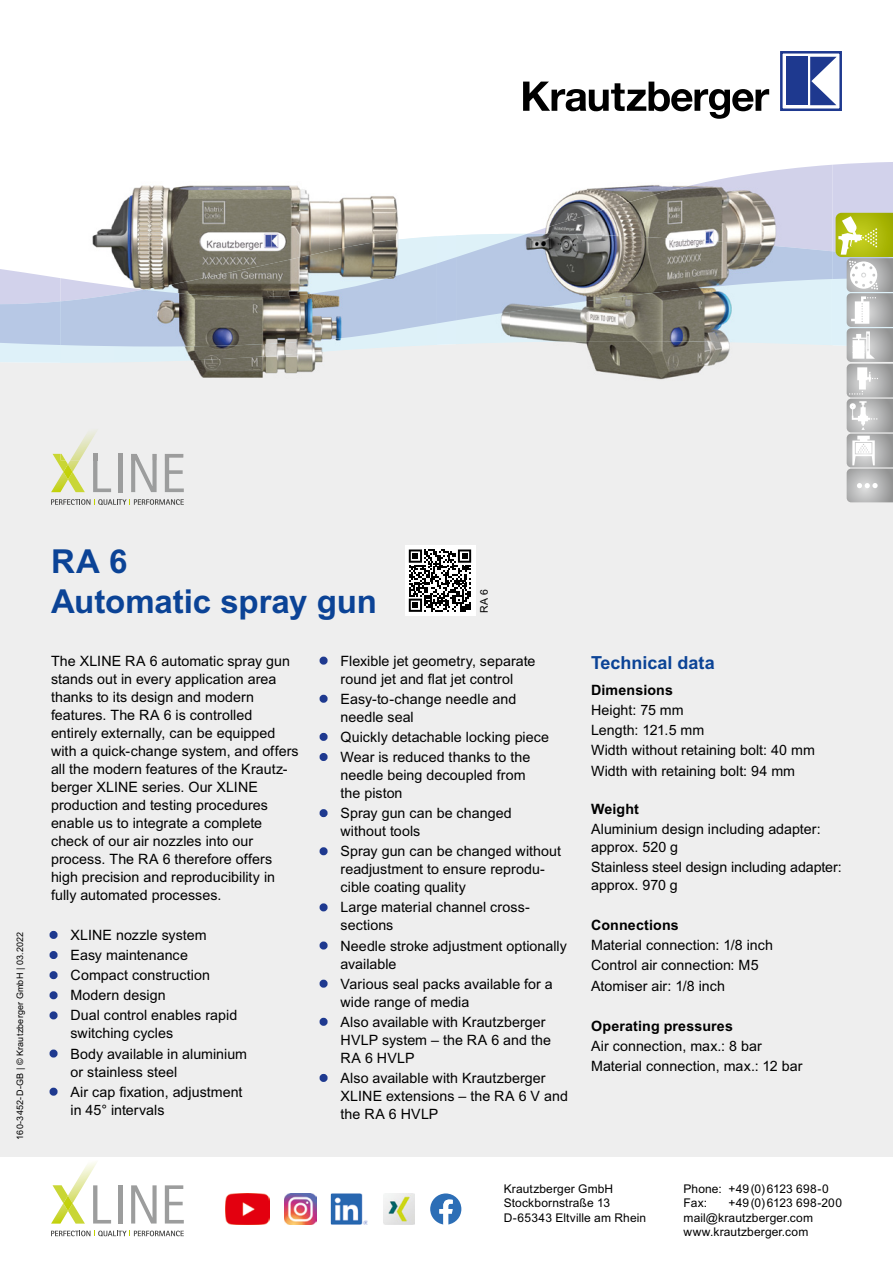
<style>
.page{position:relative;width:893px;height:1263px;background:#fff}
.page>*{position:absolute;margin:0;border:0;box-sizing:border-box;transform-origin:0 0}
.t1{font:700 33px/39.6px "Arial";letter-spacing:-.005em;color:#0b4396}
.t2{font:700 18px "Arial";color:#0b4396}
.t3{font:14.25px/18px "Arial";letter-spacing:.005em;color:#000}
.t4{font:700 14.25px "Arial";letter-spacing:.01em;color:#000}
.t5{font:12px/14.4px "Arial";letter-spacing:.01em;color:#000}
.t6{font:10.5px "Arial";color:#000}
.t7{font:9px "Arial";letter-spacing:.02em;color:#000}
.s1{color:#1e398f}
</style>
<div class="page">
<div style="left:0;top:307px;width:893px;height:850px;background:#eee"></div>
<svg style="left:437px;top:162px;width:456px;height:89px;fill:#d2d2eb"></svg>
<svg style="left:0;top:251px;width:836px;height:94px"></svg>
<svg style="left:523px;top:82px;width:246px;height:37px"></svg>
<svg style="left:780px;top:51px;width:62px;height:60px"></svg>
<div style="left:786px;top:57px;width:22px;height:48px;background:#1e398f"></div>
<svg style="left:810px;top:57px;width:27px;height:48px"></svg>
<svg style="left:49px;top:930px;width:9px;height:90px"></svg>
<svg style="left:49px;top:1049px;width:9px;height:9px"></svg>
<svg style="left:49px;top:1087px;width:9px;height:9px"></svg>
<svg style="left:319px;top:656px;width:9px;height:9px"></svg>
<svg style="left:319px;top:694px;width:9px;height:9px"></svg>
<svg style="left:319px;top:732px;width:9px;height:29px"></svg>
<svg style="left:319px;top:809px;width:9px;height:9px"></svg>
<svg style="left:319px;top:847px;width:9px;height:9px"></svg>
<svg style="left:319px;top:903px;width:9px;height:9px"></svg>
<svg style="left:319px;top:941px;width:9px;height:9px"></svg>
<svg style="left:319px;top:979px;width:9px;height:9px"></svg>
<svg style="left:319px;top:1017px;width:9px;height:9px"></svg>
<svg style="left:319px;top:1073px;width:9px;height:9px"></svg>
<svg style="left:51px;top:499px;width:133px;height:6px"></svg>
<div style="left:118px;top:454px;width:5px;height:38px;background:#9c9d9d"></div>
<svg style="left:131px;top:460px;width:26px;height:32px"></svg>
<svg style="left:165px;top:460px;width:19px;height:32px"></svg>
<div style="left:405px;top:546px;width:70px;height:70px;background:#fff"></div>
<svg style="left:409px;top:549px;width:62px;height:63px"></svg>
<img style="left:456px;top:162px;width:376px;height:150px">
<img style="left:456px;top:344px;width:274px;height:36px">
<img style="left:456px;top:234px;width:71px;height:23px">
<img style="left:509px;top:279px;width:323px;height:66px">
<img style="left:456px;top:312px;width:54px;height:32px">
<img style="left:527px;top:165px;width:305px;height:86px">
<img style="left:61px;top:185px;width:268px;height:78px">
<img style="left:329px;top:196px;width:70px;height:40px">
<img style="left:61px;top:361px;width:262px;height:99px">
<img style="left:168px;top:236px;width:269px;height:125px">
<img style="left:114px;top:346px;width:54px;height:16px">
<img style="left:61px;top:346px;width:53px;height:17px">
<img style="left:61px;top:263px;width:376px;height:83px">
<svg style="left:93px;top:454px;width:18px;height:38px"></svg>
<svg style="left:118px;top:454px;width:5px;height:6px"></svg>
<img style="left:131px;top:454px;width:26px;height:6px">
<img style="left:165px;top:454px;width:18px;height:6px">
<svg style="left:51px;top:454px;width:34px;height:38px"></svg>
<img style="left:70px;top:429px;width:28px;height:31px">
<svg style="left:430px;top:1193px;width:31px;height:32px"></svg>
<img style="left:285px;top:1193px;width:31px;height:32px">
<img style="left:383px;top:1193px;width:31px;height:32px">
<img style="left:225px;top:1193px;width:44px;height:32px">
<img style="left:331px;top:1193px;width:36px;height:32px">
<img style="left:333px;top:1196px;width:27px;height:26px">
<svg style="left:51px;top:1230px;width:133px;height:6px"></svg>
<div style="left:118px;top:1185px;width:5px;height:38px;background:#9c9d9d"></div>
<svg style="left:131px;top:1185px;width:26px;height:38px"></svg>
<svg style="left:165px;top:1185px;width:19px;height:38px"></svg>
<svg style="left:51px;top:1162px;width:60px;height:61px"></svg>
<svg style="left:836px;top:213px;width:57px;height:289px"></svg>
<p class="t7" style="left:15px;top:1140px;width:210px;rotate:-90deg">160-3452-D-GB | © Krautzberger GmbH | 03.2022</p>
<h1 class="t1" style="left:51px;top:542px;width:327px">RA 6<br>Automatic spray gun</h1>
<p class="t6" style="left:478px;top:613px;width:25px;rotate:-90deg">RA 6</p>
<p class="t3" style="left:51px;top:652px;width:249px">The XLINE RA 6 automatic spray gun stands out in every application area thanks to its design and modern features. The RA 6 is controlled entirely externally, can be equipped with a quick-change system, and offers all the modern features of the Krautz&shy;berger XLINE series. Our XLINE production and testing procedures enable us to integrate a complete check of our air nozzles into our process. The RA 6 therefore offers high precision and reproducibility in fully automated processes.</p>
<p class="t3" style="left:51px;top:926px;width:157px"><span class="s1">•</span> XLINE nozzle system</p>
<p class="t3" style="left:51px;top:946px;width:138px"><span class="s1">•</span> Easy maintenance</p>
<p class="t3" style="left:51px;top:966px;width:160px"><span class="s1">•</span> Compact construction</p>
<p class="t3" style="left:51px;top:986px;width:116px"><span class="s1">•</span> Modern design</p>
<p class="t3" style="left:71px;top:1006px;width:168px;text-indent:-19px"><span class="s1">•</span> Dual control enables rapid switching cycles</p>
<p class="t3" style="left:71px;top:1044px;width:178px;text-indent:-19px"><span class="s1">•</span> Body available in aluminium or stainless steel</p>
<p class="t3" style="left:71px;top:1083px;width:174px;text-indent:-19px"><span class="s1">•</span> Air cap fixation, adjustment in 45° intervals</p>
<p class="t3" style="left:321px;top:652px;width:216px;text-align:center"><span class="s1">•</span> Flexible jet geometry, separate round jet and flat jet control</p>
<p class="t3" style="left:341px;top:690px;width:177px;text-indent:-19px"><span class="s1">•</span> Easy-to-change needle and needle seal</p>
<p class="t3" style="left:321px;top:728px;width:230px"><span class="s1">•</span> Quickly detachable locking piece</p>
<p class="t3" style="left:341px;top:748px;width:191px;text-indent:-19px"><span class="s1">•</span> Wear is reduced thanks to the needle being decoupled from the piston</p>
<p class="t3" style="left:341px;top:804px;width:173px;text-indent:-19px"><span class="s1">•</span> Spray gun can be changed without tools</p>
<p class="t3" style="left:341px;top:842px;width:222px;text-indent:-19px"><span class="s1">•</span> Spray gun can be changed without readjustment to ensure reprodu&shy;cible coating quality</p>
<p class="t3" style="left:341px;top:898px;width:191px;text-indent:-19px"><span class="s1">•</span> Large material channel cross&shy;sections</p>
<p class="t3" style="left:341px;top:936px;width:228px;text-indent:-19px"><span class="s1">•</span> Needle stroke adjustment optionally available</p>
<p class="t3" style="left:341px;top:975px;width:214px;text-indent:-19px"><span class="s1">•</span> Various seal packs available for a wide range of media</p>
<p class="t3" style="left:341px;top:1013px;width:212px;text-indent:-19px"><span class="s1">•</span> Also available with Krautzberger<br>HVLP system – the RA 6 and the<br>RA 6 HVLP</p>
<p class="t3" style="left:341px;top:1069px;width:229px;text-indent:-19px"><span class="s1">•</span> Also available with Krautzberger<br>XLINE extensions – the RA 6 V and the RA 6 HVLP</p>
<p class="t2" style="left:591px;top:652px;width:125px">Technical data</p>
<p class="t4" style="left:591px;top:682px;width:83px">Dimensions</p>
<p class="t3" style="left:591px;top:700px;width:225px;line-height:20.1px">Height: 75 mm<br>Length: 121.5 mm<br>Width without retaining bolt: 40 mm<br>Width with retaining bolt: 94 mm</p>
<p class="t4" style="left:591px;top:801px;width:49px">Weight</p>
<p class="t3" style="left:591px;top:820px;width:231px">Aluminium design including adapter: approx. 520 g</p>
<p class="t3" style="left:591px;top:858px;width:252px">Stainless steel design including adapter: approx. 970 g</p>
<p class="t4" style="left:591px;top:917px;width:89px">Connections</p>
<p class="t3" style="left:591px;top:935px;width:184px;line-height:20.1px">Material connection: 1/8 inch<br>Control air connection: M5<br>Atomiser air: 1/8 inch</p>
<p class="t4" style="left:591px;top:1018px;width:143px">Operating pressures</p>
<p class="t3" style="left:591px;top:1036px;width:213px;line-height:20.1px">Air connection, max.: 8 bar<br>Material connection, max.: 12 bar</p>
<p class="t5" style="left:504px;top:1181px;width:144px">Krautzberger GmbH<br>Stockbornstraße 13<br>D-65343 Eltville am Rhein</p>
<p class="t5" style="left:684px;top:1181px;width:147px">Phone: +49(0)6123 698-0<br>Fax:</p>
<p class="t5" style="left:684px;top:1196px;width:160px;text-indent:45px">+49(0)6123 698-200 mail@krautzberger.com www.krautzberger.com</p>
</div>
